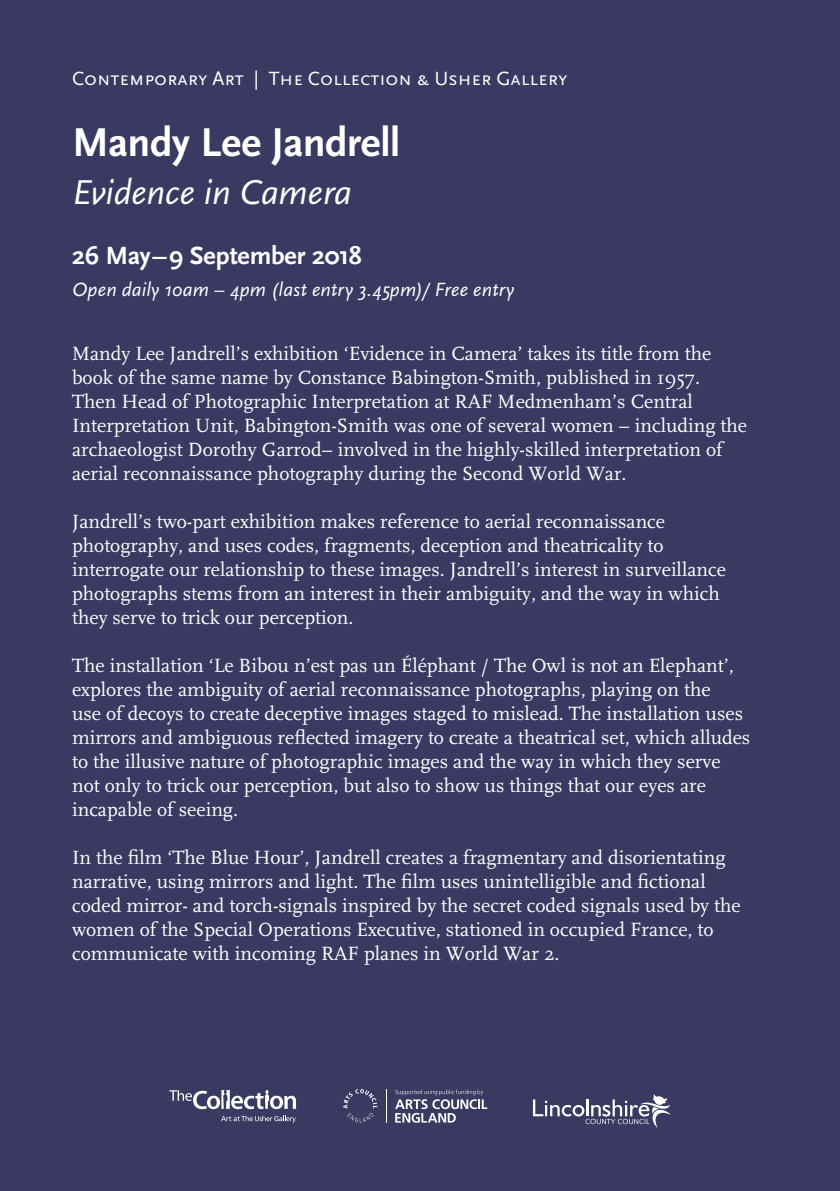
<style>
.page{position:relative;width:840px;height:1191px;background:#fff}
.page>*{position:absolute;margin:0;border:0;box-sizing:border-box;transform-origin:0 0}
.t1{font:700 42px "Scala Sans";letter-spacing:-.01em;color:#fff}
.t2{font:italic 36px "Scala Sans";letter-spacing:-.005em;color:#fff}
.t3{font:700 26px "Scala Sans";letter-spacing:-.005em;color:#fff}
.t4{font:20px/24px "FF Scala";color:#fff}
.t5{font:italic 20px "Scala Sans";letter-spacing:.01em;color:#fff}
.t6{font:20px "Scala Sans Caps";color:#fff}
</style>
<div class="page">
<div style="left:0;top:0;width:839px;height:1191px;background:#393961"></div>
<svg style="left:169px;top:1090px;width:127px;height:19px"></svg>
<svg style="left:221px;top:1115px;width:74px;height:7px"></svg>
<svg style="left:395px;top:1089px;width:92px;height:33px"></svg>
<svg style="left:343px;top:1089px;width:34px;height:33px"></svg>
<hr style="left:386px;top:1089px;width:1px;height:33px;background:#fff">
<svg style="left:532px;top:1094px;width:138px;height:34px"></svg>
<p class="t6" style="left:72px;top:68px;width:497px">Contemporary Art | The Collection &amp; Usher Gallery</p>
<h1 class="t1" style="left:72px;top:120px;width:329px">Mandy Lee Jandrell</h1>
<h2 class="t2" style="left:72px;top:173px;width:281px">Evidence in Camera</h2>
<h3 class="t3" style="left:72px;top:242px;width:291px">26 May–9 September 2018</h3>
<p class="t5" style="left:72px;top:279px;width:443px">Open daily 10am – 4pm (last entry 3.45pm)/ Free entry</p>
<p class="t4" style="left:72px;top:342px;width:676px">Mandy Lee Jandrell’s exhibition ‘Evidence in Camera’ takes its title from the book of the same name by Constance Babington-Smith, published in 1957.<br>Then Head of Photographic Interpretation at RAF Medmenham’s Central Interpretation Unit, Babington-Smith was one of several women – including the archaeologist Dorothy Garrod– involved in the highly-skilled interpretation of aerial reconnaissance photography during the Second World War.</p>
<p class="t4" style="left:72px;top:510px;width:655px">Jandrell’s two-part exhibition makes reference to aerial reconnaissance photography, and uses codes, fragments, deception and theatricality to interrogate our relationship to these images. Jandrell’s interest in surveillance photographs stems from an interest in their ambiguity, and the way in which they serve to trick our perception.</p>
<p class="t4" style="left:72px;top:654px;width:679px">The installation ‘Le Bibou n’est pas un Éléphant / The Owl is not an Elephant’, explores the ambiguity of aerial reconnaissance photographs, playing on the<br>use of decoys to create deceptive images staged to mislead. The installation uses mirrors and ambiguous reflected imagery to create a theatrical set, which alludes to the illusive nature of photographic images and the way in which they serve not only to trick our perception, but also to show us things that our eyes are incapable of seeing.</p>
<p class="t4" style="left:72px;top:846px;width:669px">In the film ‘The Blue Hour’, Jandrell creates a fragmentary and disorientating narrative, using mirrors and light. The film uses unintelligible and fictional coded mirror- and torch-signals inspired by the secret coded signals used by the women of the Special Operations Executive, stationed in occupied France, to communicate with incoming RAF planes in World War 2.</p>
</div>
